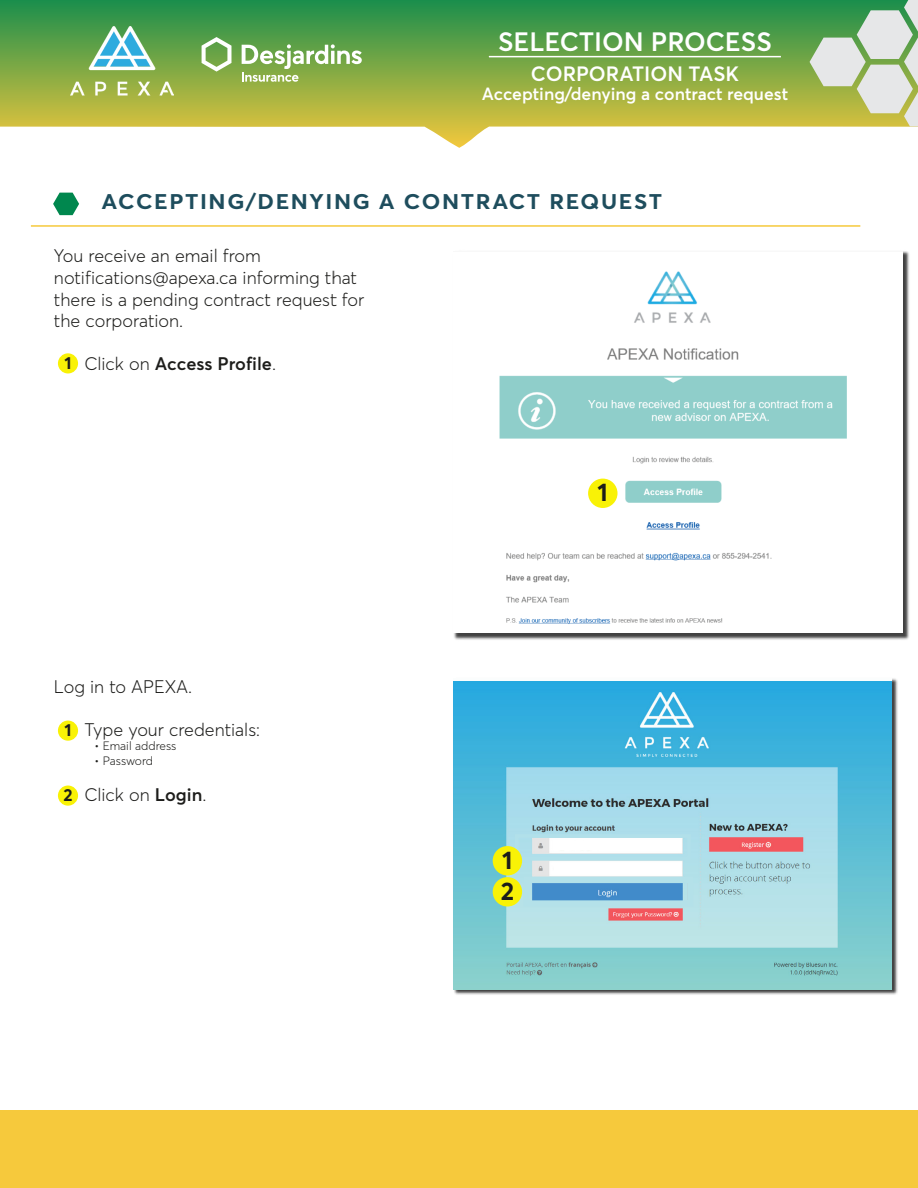
<style>
.page{position:relative;width:918px;height:1188px;background:#fff}
.page>*{position:absolute;margin:0;border:0;box-sizing:border-box;transform-origin:0 0}
.t1{font:600 26.25px "Averta";color:#fff}
.t2{font:700 25.2px/31px "Averta";color:#1d1d1b}
.t3{font:700 21px "Averta";letter-spacing:.07em;color:#1e4d5d;scale:1.08 1}
.t4{font:600 20.55px "Averta";color:#fff}
.t5{font:300 18px/21.6px "Averta";color:#1d1d1b}
.t6{font:600 18px "Averta";color:#1d1d1b}
.t7{font:600 17.55px "Averta";color:#fff}
.t8{font:700 17.25px "Averta";color:#1d1d1b}
.t9{font:300 12px "Averta";color:#1d1d1b}
.s1{font-weight:300}
.s2{font-weight:600}
</style>
<div class="page">
<svg style="left:0;top:0;width:810px;height:127px;background:#77a745"></svg>
<svg style="left:202px;top:37px;width:29px;height:35px"></svg>
<svg style="left:242px;top:44px;width:120px;height:38px"></svg>
<hr style="left:489px;top:56px;width:292px;height:1px;background:#fff">
<svg style="left:810px;top:0;width:108px;height:126px;background:#afc797"></svg>
<div style="left:0;top:1110px;width:918px;height:78px;background:#f6c93c"></div>
<img style="left:70px;top:26px;width:104px;height:72px">
<div style="left:58px;top:353px;width:20px;height:20px;background:#f9f206;border-radius:50%"></div>
<div style="left:58px;top:721px;width:20px;height:20px;background:#f9f206;border-radius:50%"></div>
<div style="left:58px;top:786px;width:20px;height:20px;background:#f9f206;border-radius:50%"></div>
<img style="left:453px;top:688px;width:445px;height:307px">
<img style="left:453px;top:688px;width:439px;height:301px">
<div style="left:515px;top:834px;width:176px;height:26px;border:4px solid #b1e0ea"></div>
<div style="left:493px;top:846px;width:29px;height:29px;background:#f9f206;border-radius:50%"></div>
<div style="left:493px;top:877px;width:29px;height:30px;background:#f9f206;border-radius:50%"></div>
<div style="left:553px;top:841px;width:55px;height:9px;background:#fff"></div>
<div style="left:554px;top:863px;width:17px;height:10px;background:#fff"></div>
<div style="left:524px;top:877px;width:169px;height:29px;border:6px solid #b4e1e9"></div>
<hr style="left:31px;top:225px;width:829px;height:2px;background:#f6c93c">
<svg style="left:53px;top:193px;width:26px;height:22px"></svg>
<img style="left:334px;top:126px;width:584px;height:562px">
<img style="left:453px;top:251px;width:450px;height:382px">
<div style="left:588px;top:479px;width:30px;height:29px;background:#f9f206;border-radius:50%"></div>
<h1 class="t1" style="left:498px;top:25px;width:275px">SELECTION PROCESS</h1>
<p class="t4" style="left:531px;top:61px;width:210px">CORPORATION TASK</p>
<p class="t7" style="left:482px;top:83px;width:308px">Accepting/denying a contract request</p>
<p class="t3" style="left:102px;top:189px;width:521px">ACCEPTING/DENYING A CONTRACT REQUEST</p>
<p class="t5" style="left:54px;top:245px;width:312px">You receive an email from notifications@apexa.ca informing that there is a pending contract request for the corporation.</p>
<p class="t6" style="left:84px;top:353px;width:193px"><span class="s1">Click on</span> Access Profile<span class="s1">.</span></p>
<p class="t8" style="left:64px;top:352px;width:9px">1</p>
<p class="t5" style="left:54px;top:676px;width:140px">Log in to APEXA.</p>
<p class="t5" style="left:84px;top:719px;width:177px">Type your credentials:</p>
<p class="t9" style="left:95px;top:739px;width:83px">• Email address</p>
<p class="t9" style="left:95px;top:753px;width:60px">• Password</p>
<p class="t5" style="left:84px;top:784px;width:124px">Click on <span class="s2">Login</span>.</p>
<p class="t8" style="left:64px;top:719px;width:9px">1</p>
<p class="t8" style="left:63px;top:784px;width:11px">2</p>
<h2 class="t2" style="left:598px;top:476px;width:12px">1</h2>
<h2 class="t2" style="left:501px;top:844px;width:15px">1<br>2</h2>
</div>
